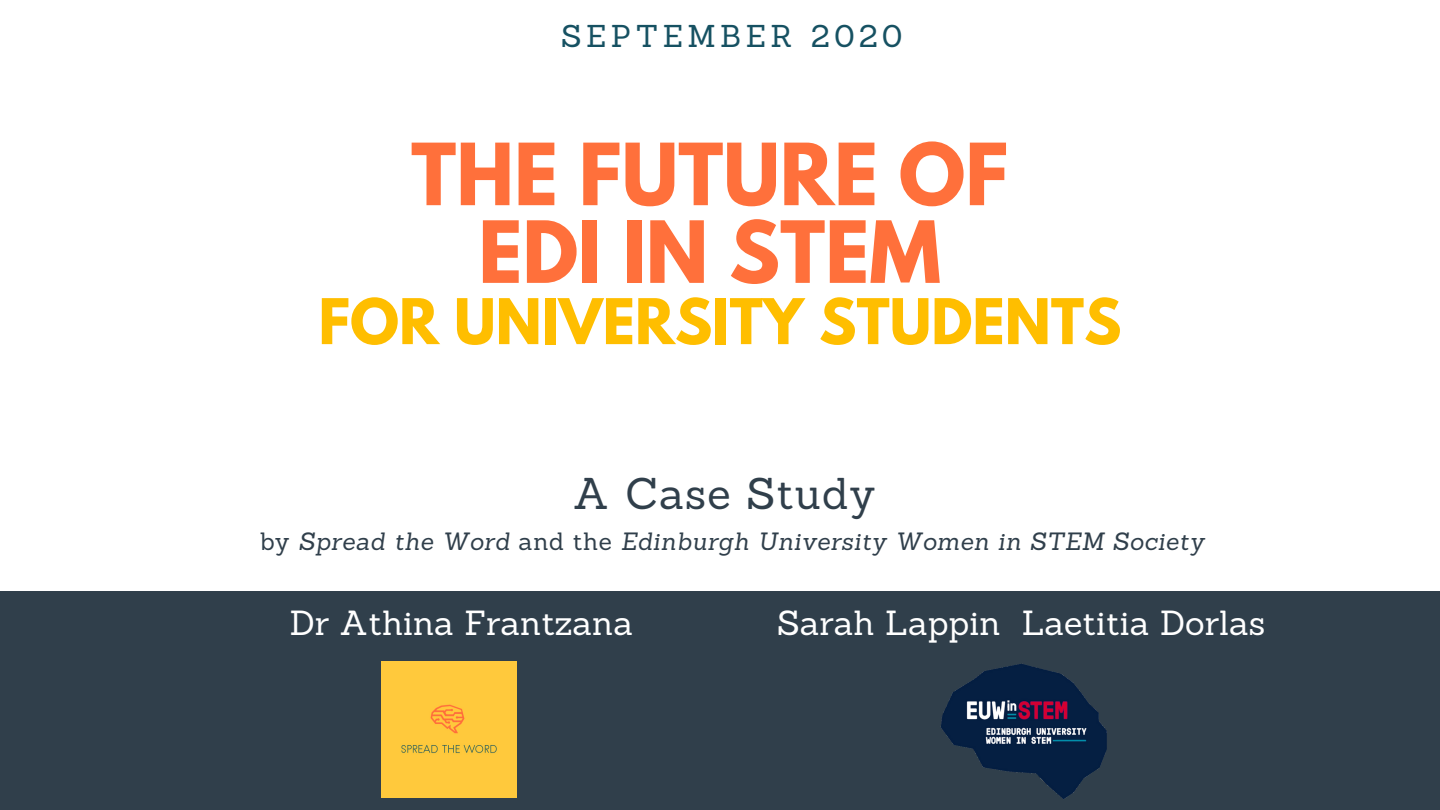
<style>
.page{position:relative;width:1440px;height:810px;background:#fff}
.page>*{position:absolute;margin:0;border:0;box-sizing:border-box;transform-origin:0 0}
.t1{font:700 75.9px/77.7px "League Spartan";color:#ff703b;text-align:center}
.t2{font:700 55.8px "League Spartan";color:#ffbe00}
.t3{font:43.3px "Sanchez";letter-spacing:.025em;color:#303f4b}
.t4{font:34px "Sanchez";color:#fff}
.t5{font:30.8px "Sanchez";letter-spacing:.15em;color:#165162}
.t6{font:italic 24.4px "Sanchez";letter-spacing:.025em;color:#303f4b}
.s1{font-style:normal}
</style>
<div class="page">
<div style="left:0;top:591px;width:1439px;height:219px;background:#303f4b"></div>
<img style="left:941px;top:663px;width:166px;height:136px">
<div style="left:381px;top:661px;width:136px;height:136px;background:#ffc93c"></div>
<p class="t5" style="left:561px;top:17px;width:343px">SEPTEMBER 2020</p>
<h1 class="t1" style="left:411px;top:145px;width:599px">THE FUTURE OF<br>EDI IN STEM</h1>
<h2 class="t2" style="left:318px;top:294px;width:805px">FOR UNIVERSITY STUDENTS</h2>
<h3 class="t3" style="left:573px;top:466px;width:304px">A Case Study</h3>
<p class="t6" style="left:260px;top:525px;width:946px"><span class="s1">by</span> Spread the Word <span class="s1">and the</span> Edinburgh University Women in STEM Society</p>
<h3 class="t4" style="left:290px;top:601px;width:345px">Dr Athina Frantzana</h3>
<h3 class="t4" style="left:777px;top:601px;width:490px">Sarah Lappin Laetitia Dorlas</h3>
</div>
